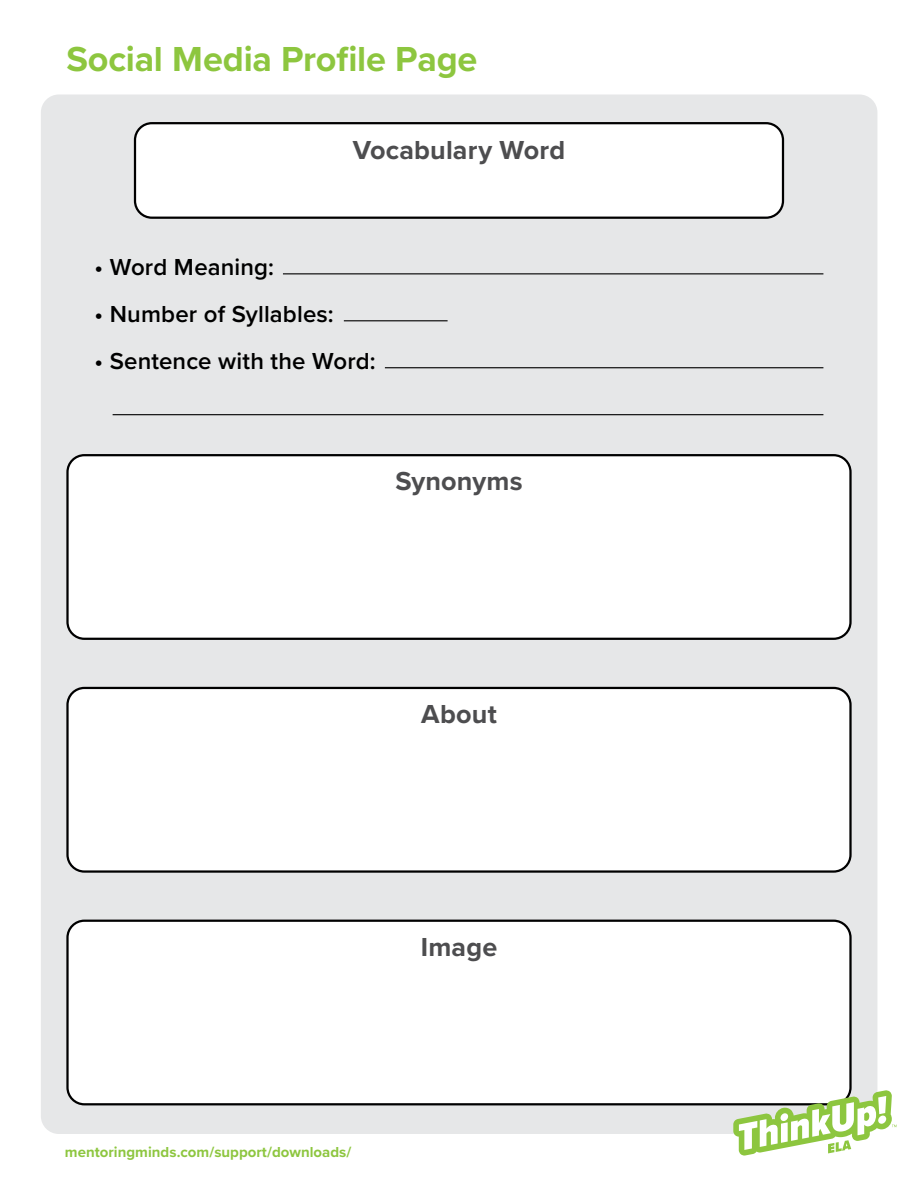
<style>
.page{position:relative;width:918px;height:1188px;background:#fff}
.page>*{position:absolute;margin:0;border:0;box-sizing:border-box;transform-origin:0 0}
.t1{font:700 36px "Proxima Nova";letter-spacing:-.01em;color:#8dc63f}
.t2{font:700 27px "Proxima Nova";letter-spacing:.005em;color:#4d4d4f}
.t3{font:600 24px "Proxima Nova";letter-spacing:.005em;color:#000}
.t4{font:700 15px "Proxima Nova";color:#8dc63f}
</style>
<div class="page">
<div style="left:41px;top:94px;width:836px;height:1040px;background:#e6e7e8;border-radius:18px"></div>
<div style="left:135px;top:123px;width:648px;height:95px;background:#fff;border-radius:17px"></div>
<div style="left:134px;top:122px;width:650px;height:97px;border:2px solid #000;border-radius:17px"></div>
<div style="left:68px;top:455px;width:783px;height:184px;background:#fff;border-radius:17px"></div>
<div style="left:66px;top:454px;width:786px;height:186px;border:2px solid #000;border-radius:17px"></div>
<div style="left:68px;top:688px;width:783px;height:184px;background:#fff;border-radius:17px"></div>
<div style="left:66px;top:687px;width:786px;height:186px;border:2px solid #000;border-radius:17px"></div>
<div style="left:68px;top:921px;width:783px;height:183px;background:#fff;border-radius:17px"></div>
<div style="left:66px;top:920px;width:786px;height:185px;border:2px solid #000;border-radius:17px"></div>
<hr style="left:283px;top:273px;width:540px;height:1px;background:#000">
<hr style="left:344px;top:320px;width:104px;height:1px;background:#000">
<hr style="left:385px;top:367px;width:438px;height:1px;background:#000">
<hr style="left:113px;top:414px;width:710px;height:1px;background:#000">
<svg style="left:733px;top:1090px;width:164px;height:66px"></svg>
<h1 class="t1" style="left:66px;top:32px;width:413px">Social Media Profile Page</h1>
<p class="t2" style="left:353px;top:130px;width:214px">Vocabulary Word</p>
<p class="t3" style="left:95px;top:249px;width:181px">• Word Meaning:</p>
<p class="t3" style="left:95px;top:296px;width:241px">• Number of Syllables:</p>
<p class="t3" style="left:95px;top:343px;width:283px">• Sentence with the Word:</p>
<p class="t2" style="left:395px;top:461px;width:129px">Synonyms</p>
<p class="t2" style="left:421px;top:694px;width:77px">About</p>
<p class="t2" style="left:421px;top:926px;width:78px">Image</p>
<p class="t4" style="left:65px;top:1140px;width:288px">mentoringminds.com/support/downloads/</p>
</div>
